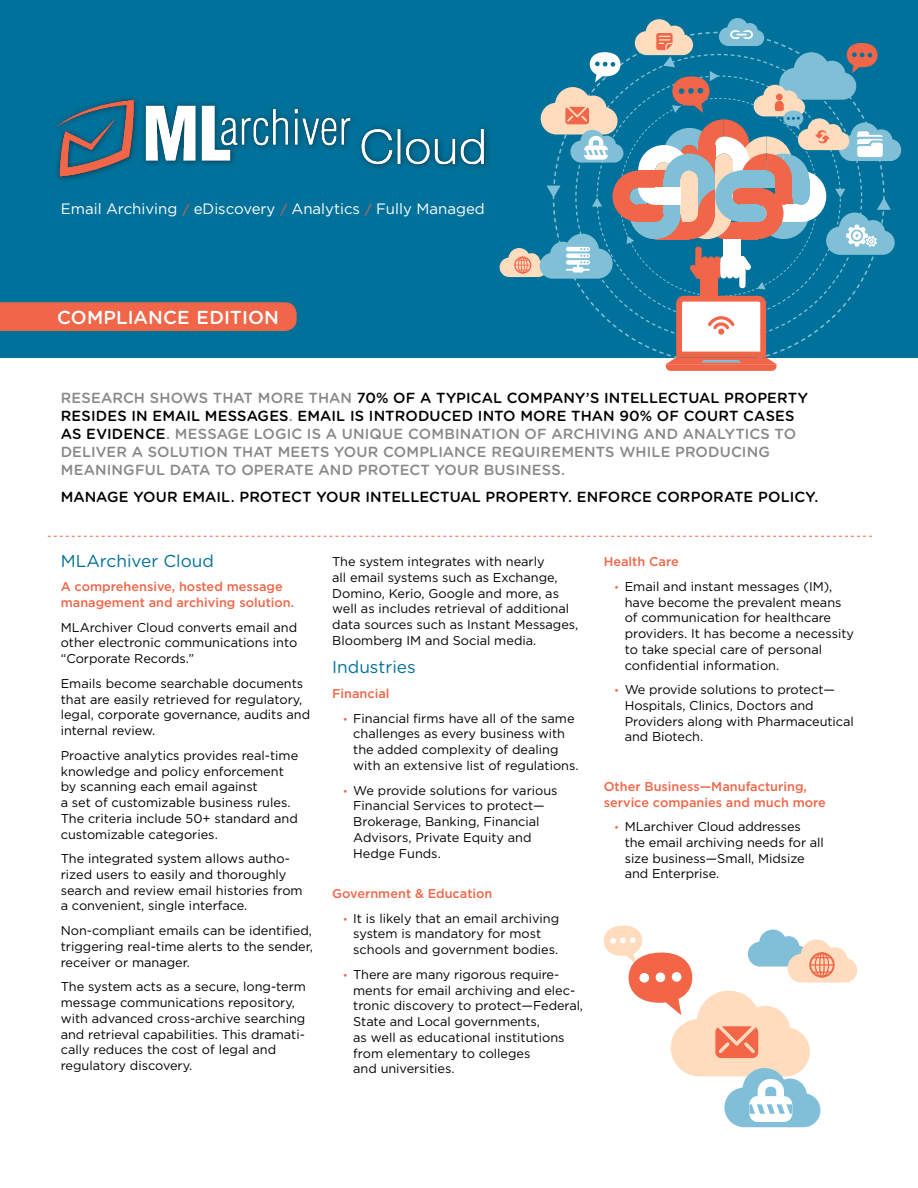
<style>
.page{position:relative;width:918px;height:1188px;background:#fff}
.page>*{position:absolute;margin:0;border:0;box-sizing:border-box;transform-origin:0 0}
.t1{font:500 18.75px "Gotham Rounded";letter-spacing:.005em;color:#fff}
.Heading_1{font:17.25px "Gotham Rounded";color:#007199}
.Heading_2_Orange{font:17.25px "Gotham Rounded";color:#007199}
.t2{font:15px "Gotham";color:#fff}
.INTRO{font:500 14.7px/18px "Gotham Rounded";letter-spacing:.01em;color:#86888a}
.INTRO-2{font:500 14.7px "Gotham Rounded";letter-spacing:.01em;color:#000}
.Body{font:12.75px/15.8px "Gotham";color:#000}
.Bullet_List{font:12.75px/15.8px "Gotham";color:#000}
.Body-2{font:500 12.75px/15.8px "Gotham";color:#f16648}
.Heading_2_Orange-2{font:500 12.75px/15.8px "Gotham";color:#f16648}
.s1{font-size:12.75px;color:#f16648}
.s2{color:#000}
.s3{font-size:10.5px;color:#f16648}
</style>
<div class="page">
<div style="left:0;top:0;width:918px;height:358px;background:#00719a"></div>
<svg style="left:500px;top:18px;width:401px;height:353px;background:#508ea6"></svg>
<svg style="left:0;top:302px;width:297px;height:29px;background:#ec6649"></svg>
<div style="left:52px;top:95px;width:439px;height:88px;background:#00719a"></div>
<img style="left:53px;top:94px;width:436px;height:86px">
<svg style="left:48px;top:536px;width:824px;height:1px"></svg>
<svg style="left:604px;top:925px;width:253px;height:202px"></svg>
<p class="t2" style="left:61px;top:200px;width:426px">Email Archiving <span class="s1">/</span> eDiscovery <span class="s1">/</span> Analytics <span class="s1">/</span> Fully Managed</p>
<p class="t1" style="left:57px;top:304px;width:223px">COMPLIANCE EDITION</p>
<p class="INTRO" style="left:61px;top:388px;width:749px">RESEARCH SHOWS THAT MORE THAN <span class="s2">70% OF A TYPICAL COMPANY’S INTELLECTUAL PROPERTY RESIDES IN EMAIL MESSAGES</span>. <span class="s2">EMAIL IS INTRODUCED INTO MORE THAN 90% OF COURT CASES AS EVIDENCE</span>. MESSAGE LOGIC IS A UNIQUE COMBINATION OF ARCHIVING AND ANALYTICS TO DELIVER A SOLUTION THAT MEETS YOUR COMPLIANCE REQUIREMENTS WHILE PRODUCING MEANINGFUL DATA TO OPERATE AND PROTECT YOUR BUSINESS.</p>
<p class="INTRO-2" style="left:61px;top:486px;width:759px">MANAGE YOUR EMAIL. PROTECT YOUR INTELLECTUAL PROPERTY. ENFORCE CORPORATE POLICY.</p>
<p class="Heading_1" style="left:61px;top:549px;width:155px">MLArchiver Cloud</p>
<p class="Heading_2_Orange-2" style="left:61px;top:579px;width:235px">A comprehensive, hosted message management and archiving solution.</p>
<p class="Body" style="left:61px;top:619px;width:238px;text-align:justify">MLArchiver Cloud converts email and other electronic communications into “Corporate Records.”</p>
<p class="Body" style="left:61px;top:675px;width:251px">Emails become searchable documents that are easily retrieved for regulatory, legal, corporate governance, audits and internal review.</p>
<p class="Body" style="left:61px;top:747px;width:239px">Proactive analytics provides real-time knowledge and policy enforcement by scanning each email against<br>a set of customizable business rules.<br>The criteria include 50+ standard and customizable categories.</p>
<p class="Body" style="left:61px;top:851px;width:244px">The integrated system allows autho&shy;rized users to easily and thoroughly search and review email histories from a convenient, single interface.</p>
<p class="Body" style="left:61px;top:923px;width:254px;text-align:justify">Non-compliant emails can be identified, triggering real-time alerts to the sender, receiver or manager.</p>
<p class="Body" style="left:61px;top:979px;width:247px">The system acts as a secure, long-term message communications repository, with advanced cross-archive searching and retrieval capabilities. This dramati&shy;cally reduces the cost of legal and regulatory discovery.</p>
<p class="Body" style="left:332px;top:554px;width:248px">The system integrates with nearly<br>all email systems such as Exchange, Domino, Kerio, Google and more, as well as includes retrieval of additional data sources such as Instant Messages, Bloomberg IM and Social media.</p>
<p class="Heading_2_Orange" style="left:332px;top:655px;width:85px">Industries</p>
<p class="Heading_2_Orange-2" style="left:332px;top:685px;width:59px">Financial</p>
<p class="Bullet_List" style="left:353px;top:710px;width:227px;text-indent:-10px"><span class="s3">•</span> Financial firms have all of the same challenges as every business with the added complexity of dealing with an extensive list of regulations.</p>
<p class="Bullet_List" style="left:353px;top:782px;width:206px;text-indent:-10px"><span class="s3">•</span> We provide solutions for various<br>Financial Services to protect—<br>Brokerage, Banking, Financial<br>Advisors, Private Equity and<br>Hedge Funds.</p>
<p class="Body-2" style="left:332px;top:885px;width:162px">Government &amp; Education</p>
<p class="Bullet_List" style="left:353px;top:910px;width:207px;text-indent:-10px"><span class="s3">•</span> It is likely that an email archiving system is mandatory for most schools and government bodies.</p>
<p class="Bullet_List" style="left:353px;top:966px;width:231px;text-indent:-10px"><span class="s3">•</span> There are many rigorous require&shy;ments for email archiving and elec&shy;tronic discovery to protect—Federal,<br>State and Local governments,<br>as well as educational institutions from elementary to colleges<br>and universities.</p>
<p class="Body-2" style="left:604px;top:553px;width:77px">Health Care</p>
<p class="Bullet_List" style="left:625px;top:578px;width:231px;text-indent:-10px"><span class="s3">•</span> Email and instant messages (IM), have become the prevalent means of communication for healthcare providers. It has become a necessity to take special care of personal confidential information.</p>
<p class="Bullet_List" style="left:625px;top:682px;width:230px;text-indent:-10px"><span class="s3">•</span> We provide solutions to protect—<br>Hospitals, Clinics, Doctors and<br>Providers along with Pharmaceutical and Biotech.</p>
<p class="Body-2" style="left:604px;top:778px;width:224px">Other Business—Manufacturing, service companies and much more</p>
<p class="Bullet_List" style="left:625px;top:819px;width:201px;text-indent:-10px"><span class="s3">•</span> MLarchiver Cloud addresses the email archiving needs for all size business—Small, Midsize and Enterprise.</p>
</div>
